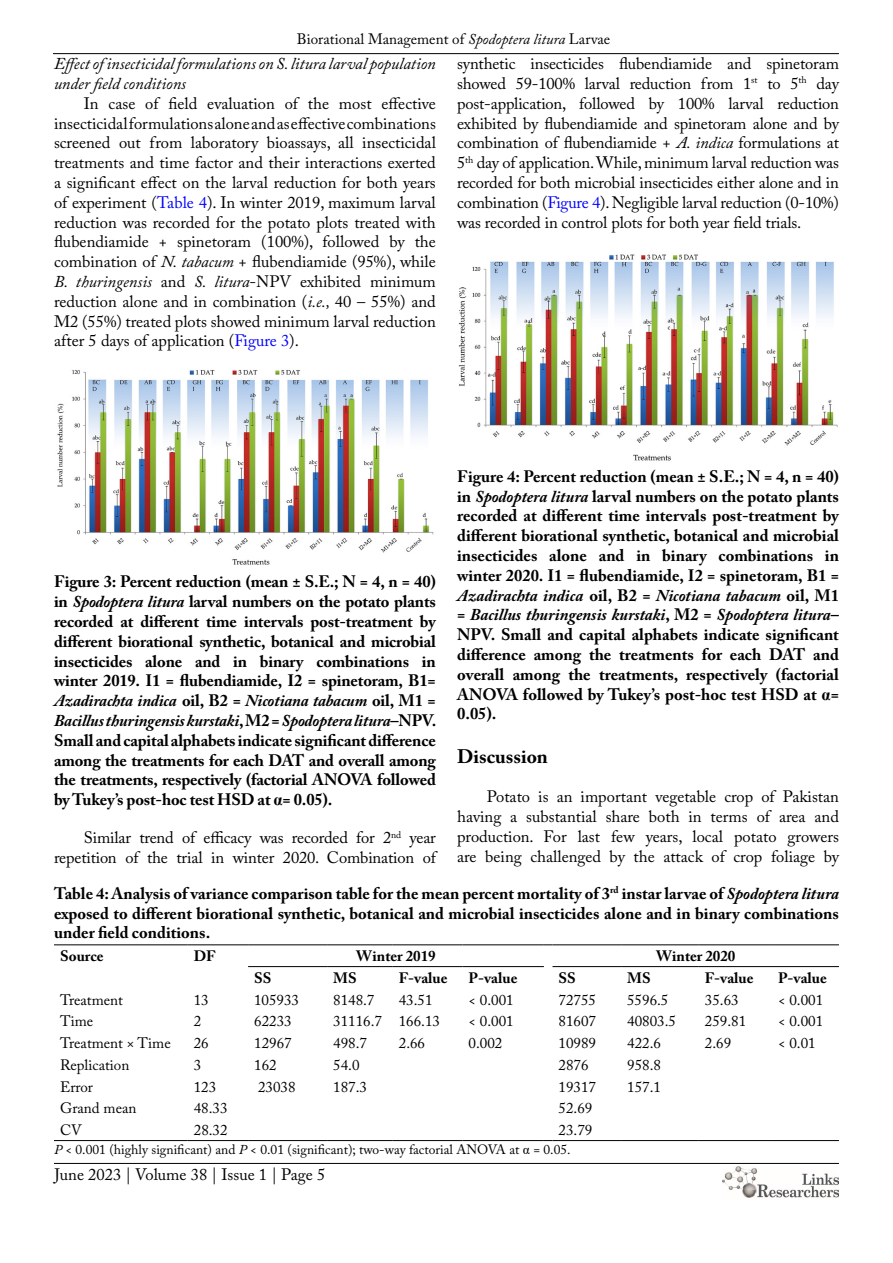
<style>
.page{position:relative;width:893px;height:1263px;background:#fff}
.page>*{position:absolute;margin:0;border:0;box-sizing:border-box;transform-origin:0 0}
.t1{font:700 19.5px "Adobe Caslon Pro";color:#000}
.t2{font:700 16.5px/19.8px "Adobe Caslon Pro";color:#000;text-align:justify}
.t3{font:16.5px/19.8px "Adobe Caslon Pro";letter-spacing:-.01em;color:#000;text-align:justify}
.t4{font:italic 16.5px/19.8px "Adobe Caslon Pro";color:#000}
.t5{font:15px "Adobe Caslon Pro";color:#000}
.t6{font:700 15px "Adobe Caslon Pro";color:#000}
.t7{font:13.5px "Adobe Caslon Pro";color:#000}
.s1{font-style:italic}
.s2{color:#00f}
.s3{font-family:"Times New Roman"}
</style>
<div class="page">
<hr style="left:53px;top:53px;width:786px;height:1px;background:#000">
<hr style="left:54px;top:1163px;width:785px;height:1px;background:#000">
<img style="left:722px;top:1166px;width:117px;height:32px">
<img style="left:57px;top:370px;width:377px;height:195px">
<img style="left:458px;top:254px;width:380px;height:207px">
<hr style="left:54px;top:944px;width:134px;height:1px;background:#000">
<hr style="left:188px;top:944px;width:60px;height:1px;background:#000">
<hr style="left:54px;top:1140px;width:134px;height:1px;background:#000">
<hr style="left:188px;top:1140px;width:60px;height:1px;background:#000">
<hr style="left:248px;top:1140px;width:79px;height:1px;background:#000">
<hr style="left:327px;top:1140px;width:66px;height:1px;background:#000">
<hr style="left:393px;top:1140px;width:70px;height:1px;background:#000">
<hr style="left:463px;top:1140px;width:81px;height:1px;background:#000">
<hr style="left:552px;top:1140px;width:69px;height:1px;background:#000">
<hr style="left:621px;top:1140px;width:78px;height:1px;background:#000">
<hr style="left:699px;top:1140px;width:73px;height:1px;background:#000">
<hr style="left:772px;top:1140px;width:67px;height:1px;background:#000">
<hr style="left:248px;top:944px;width:79px;height:1px;background:#000">
<hr style="left:327px;top:944px;width:66px;height:1px;background:#000">
<hr style="left:393px;top:944px;width:70px;height:1px;background:#000">
<hr style="left:463px;top:944px;width:81px;height:1px;background:#000">
<hr style="left:552px;top:944px;width:69px;height:1px;background:#000">
<hr style="left:621px;top:944px;width:78px;height:1px;background:#000">
<hr style="left:699px;top:944px;width:73px;height:1px;background:#000">
<hr style="left:772px;top:944px;width:67px;height:1px;background:#000">
<hr style="left:248px;top:966px;width:79px;height:1px;background:#000">
<hr style="left:327px;top:966px;width:66px;height:1px;background:#000">
<hr style="left:393px;top:966px;width:70px;height:1px;background:#000">
<hr style="left:463px;top:966px;width:81px;height:1px;background:#000">
<hr style="left:552px;top:966px;width:69px;height:1px;background:#000">
<hr style="left:621px;top:966px;width:78px;height:1px;background:#000">
<hr style="left:699px;top:966px;width:73px;height:1px;background:#000">
<hr style="left:772px;top:966px;width:67px;height:1px;background:#000">
<p class="t5" style="left:297px;top:31px;width:315px">Biorational Management of <span class="s1">Spodoptera litura</span> Larvae</p>
<p class="t4" style="left:54px;top:54px;width:383px">Effect of insecticidal formulations on S. litura larval population under field conditions</p>
<p class="t3" style="left:54px;top:93px;width:383px;text-indent:30px">In case of field evaluation of the most effective insecticidal formulations alone and as effective combinations screened out from laboratory bioassays, all insecticidal treatments and time factor and their interactions exerted a significant effect on the larval reduction for both years of experiment (<span class="s2">Table 4</span>). In winter 2019, maximum larval reduction was recorded for the potato plots treated with flubendiamide + spinetoram (100%), followed by the combination of <span class="s1">N. tabacum</span> + flubendiamide (95%), while <span class="s1">B. thuringensis</span> and <span class="s1">S. litura</span>-NPV exhibited minimum reduction alone and in combination (<span class="s1">i.e.,</span> 40 – 55%) and M2 (55%) treated plots showed minimum larval reduction after 5 days of application (<span class="s2">Figure 3</span>).</p>
<p class="t3" style="left:457px;top:54px;width:383px">synthetic insecticides flubendiamide and spinetoram showed 59-100% larval reduction from 1<sup>st</sup> to 5<sup>th</sup> day post-application, followed by 100% larval reduction exhibited by flubendiamide and spinetoram alone and by combination of flubendiamide + <span class="s1">A. indica</span> formulations at 5<sup>th</sup> day of application. While, minimum larval reduction was recorded for both microbial insecticides either alone and in combination (<span class="s2">Figure 4</span>). Negligible larval reduction (0-10%) was recorded in control plots for both year field trials.</p>
<p class="t2" style="left:457px;top:466px;width:383px">Figure 4: Percent reduction (mean ± S.E.; N = 4, n = 40) in <span class="s1">Spodoptera litura</span> larval numbers on the potato plants recorded at different time intervals post-treatment by different biorational synthetic, botanical and microbial insecticides alone and in binary combinations in winter 2020. I1 = flubendiamide, I2 = spinetoram, B1 = <span class="s1">Azadirachta indica</span> oil, B2 = <span class="s1">Nicotiana tabacum</span> oil, M1 = <span class="s1">Bacillus thuringensis kurstaki</span>, M2 = <span class="s1">Spodoptera litura</span>– NPV. Small and capital alphabets indicate significant difference among the treatments for each DAT and overall among the treatments, respectively (factorial ANOVA followed by Tukey’s post-hoc test HSD at <span class="s3">α</span>= 0.05).</p>
<p class="t1" style="left:457px;top:744px;width:92px">Discussion</p>
<p class="t3" style="left:457px;top:787px;width:383px;text-indent:30px">Potato is an important vegetable crop of Pakistan having a substantial share both in terms of area and production. For last few years, local potato growers are being challenged by the attack of crop foliage by</p>
<p class="t2" style="left:54px;top:883px;width:786px">Table 4: Analysis of variance comparison table for the mean percent mortality of 3<sup>rd</sup> instar larvae of <span class="s1">Spodoptera litura </span>exposed to different biorational synthetic, botanical and microbial insecticides alone and in binary combinations under field conditions.</p>
<p class="t6" style="left:60px;top:947px;width:45px">Source</p>
<p class="t6" style="left:194px;top:947px;width:24px">DF</p>
<p class="t6" style="left:356px;top:947px;width:81px">Winter 2019</p>
<p class="t6" style="left:656px;top:947px;width:81px">Winter 2020</p>
<p class="t6" style="left:254px;top:969px;width:19px">SS</p>
<p class="t6" style="left:333px;top:969px;width:25px">MS</p>
<p class="t6" style="left:399px;top:969px;width:50px">F-value</p>
<p class="t6" style="left:469px;top:969px;width:50px">P-value</p>
<p class="t6" style="left:558px;top:969px;width:19px">SS</p>
<p class="t6" style="left:627px;top:969px;width:25px">MS</p>
<p class="t6" style="left:705px;top:969px;width:50px">F-value</p>
<p class="t6" style="left:778px;top:969px;width:50px">P-value</p>
<p class="t5" style="left:60px;top:990px;width:64px">Treatment</p>
<p class="t5" style="left:194px;top:990px;width:16px">13</p>
<p class="t5" style="left:254px;top:990px;width:46px">105933</p>
<p class="t5" style="left:333px;top:990px;width:43px">8148.7</p>
<p class="t5" style="left:399px;top:990px;width:35px">43.51</p>
<p class="t5" style="left:469px;top:990px;width:47px">&lt; 0.001</p>
<p class="t5" style="left:559px;top:990px;width:39px">72755</p>
<p class="t5" style="left:627px;top:990px;width:43px">5596.5</p>
<p class="t5" style="left:705px;top:990px;width:35px">35.63</p>
<p class="t5" style="left:778px;top:990px;width:47px">&lt; 0.001</p>
<p class="t5" style="left:60px;top:1012px;width:35px">Time</p>
<p class="t5" style="left:194px;top:1012px;width:9px">2</p>
<p class="t5" style="left:254px;top:1012px;width:39px">62233</p>
<p class="t5" style="left:333px;top:1012px;width:108px">31116.7 166.13</p>
<p class="t5" style="left:469px;top:1012px;width:47px">&lt; 0.001</p>
<p class="t5" style="left:559px;top:1012px;width:39px">81607</p>
<p class="t5" style="left:627px;top:1012px;width:50px">40803.5</p>
<p class="t5" style="left:705px;top:1012px;width:43px">259.81</p>
<p class="t5" style="left:778px;top:1012px;width:47px">&lt; 0.001</p>
<p class="t5" style="left:60px;top:1034px;width:112px">Treatment × Time</p>
<p class="t5" style="left:194px;top:1034px;width:16px">26</p>
<p class="t5" style="left:254px;top:1034px;width:39px">12967</p>
<p class="t5" style="left:333px;top:1034px;width:35px">498.7</p>
<p class="t5" style="left:399px;top:1034px;width:28px">2.66</p>
<p class="t5" style="left:469px;top:1034px;width:35px">0.002</p>
<p class="t5" style="left:559px;top:1034px;width:39px">10989</p>
<p class="t5" style="left:627px;top:1034px;width:35px">422.6</p>
<p class="t5" style="left:705px;top:1034px;width:28px">2.69</p>
<p class="t5" style="left:778px;top:1034px;width:39px">&lt; 0.01</p>
<p class="t5" style="left:60px;top:1056px;width:71px">Replication</p>
<p class="t5" style="left:194px;top:1056px;width:9px">3</p>
<p class="t5" style="left:254px;top:1056px;width:24px">162</p>
<p class="t5" style="left:333px;top:1056px;width:28px">54.0</p>
<p class="t5" style="left:559px;top:1056px;width:31px">2876</p>
<p class="t5" style="left:627px;top:1056px;width:35px">958.8</p>
<p class="t5" style="left:60px;top:1077px;width:35px">Error</p>
<p class="t5" style="left:194px;top:1077px;width:24px">123</p>
<p class="t5" style="left:258px;top:1077px;width:39px">23038</p>
<p class="t5" style="left:333px;top:1077px;width:35px">187.3</p>
<p class="t5" style="left:559px;top:1077px;width:39px">19317</p>
<p class="t5" style="left:627px;top:1077px;width:35px">157.1</p>
<p class="t5" style="left:60px;top:1099px;width:78px">Grand mean</p>
<p class="t5" style="left:194px;top:1099px;width:35px">48.33</p>
<p class="t5" style="left:559px;top:1099px;width:35px">52.69</p>
<p class="t5" style="left:60px;top:1121px;width:23px">CV</p>
<p class="t5" style="left:194px;top:1121px;width:35px">28.32</p>
<p class="t5" style="left:559px;top:1121px;width:35px">23.79</p>
<p class="t7" style="left:54px;top:1141px;width:518px"><span class="s1">P</span> &lt; 0.001 (highly significant) and <span class="s1">P</span> &lt; 0.01 (significant); two-way factorial ANOVA at <span class="s3">α</span> = 0.05.</p>
<p class="t2" style="left:54px;top:572px;width:384px">Figure 3: Percent reduction (mean ± S.E.; N = 4, n = 40) in <span class="s1">Spodoptera litura</span> larval numbers on the potato plants recorded at different time intervals post-treatment by different biorational synthetic, botanical and microbial insecticides alone and in binary combinations in winter 2019. I1 = flubendiamide, I2 = spinetoram, B1= <span class="s1">Azadirachta indica</span> oil, B2 = <span class="s1">Nicotiana tabacum</span> oil, M1 = <span class="s1">Bacillus thuringensis kurstaki</span>, M2 = <span class="s1">Spodoptera litura</span>–NPV.<br>Small and capital alphabets indicate significant difference among the treatments for each DAT and overall among the treatments, respectively (factorial ANOVA followed by Tukey’s post-hoc test HSD at <span class="s3">α</span>= 0.05).</p>
<p class="t3" style="left:54px;top:827px;width:383px;text-align:right">Similar trend of efficacy was recorded for 2<sup>nd</sup> year repetition of the trial in winter 2020. Combination of</p>
<p class="t3" style="left:54px;top:1164px;width:272px">June 2023 | Volume 38 | Issue 1 | Page 5</p>
</div>
